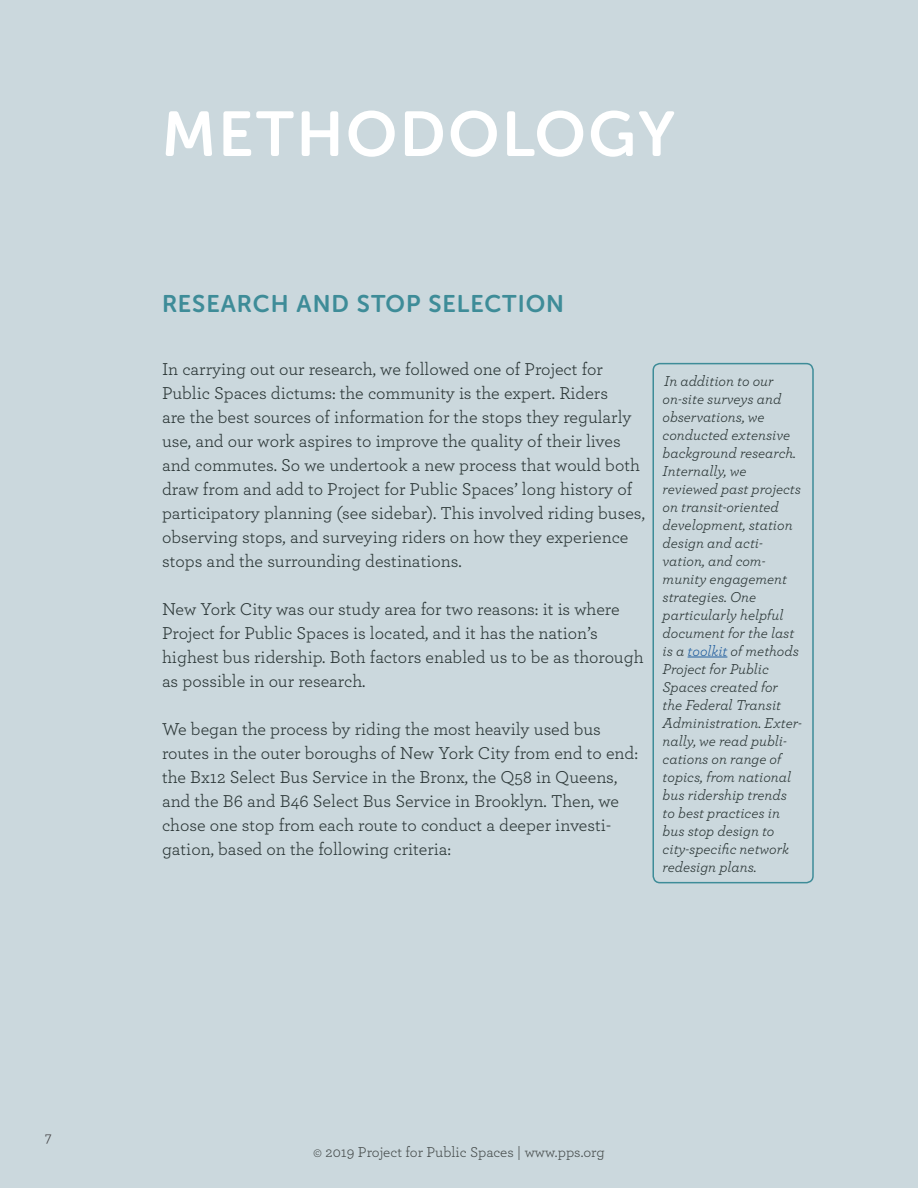
<style>
.page{position:relative;width:918px;height:1188px;background:#cbd8dd}
.page>*{position:absolute;margin:0;border:0;box-sizing:border-box;transform-origin:0 0}
.t1{font:63px "Museo Sans Rounded 700";letter-spacing:.04em;color:#fff}
.t2{font:24px "Museo Sans Rounded 700";letter-spacing:.04em;color:#3e8c98}
.t3{font:18px/24px "Archer";color:#293434}
.t4{font:italic 15px/18px "Archer";color:#293434}
.t5{font:15px "Archer";color:#373c3b}
.t6{font:15px "Archer";color:#414042}
.s1{color:#215e9e}
</style>
<div class="page">
<div style="left:652px;top:363px;width:162px;height:520px;border:2px solid #3e8c98;border-radius:7px"></div>
<hr style="left:688px;top:657px;width:39px;height:1px;background:#215e9e">
<p class="t6" style="left:45px;top:1126px;width:8px">7</p>
<h1 class="t1" style="left:162px;top:99px;width:514px">METHODOLOGY</h1>
<h2 class="t2" style="left:162px;top:290px;width:404px">RESEARCH AND STOP SELECTION</h2>
<p class="t3" style="left:162px;top:356px;width:484px">In carrying out our research, we followed one of Project for Public Spaces dictums: the community is the expert. Riders<br>are the best sources of information for the stops they regularly use, and our work aspires to improve the quality of their lives and commutes. So we undertook a new process that would both draw from and add to Project for Public Spaces’ long history of participatory planning (see sidebar). This involved riding buses, observing stops, and surveying riders on how they experience stops and the surrounding destinations.</p>
<p class="t3" style="left:162px;top:596px;width:483px">New York City was our study area for two reasons: it is where Project for Public Spaces is located, and it has the nation’s highest bus ridership. Both factors enabled us to be as thorough as possible in our research.</p>
<p class="t3" style="left:162px;top:716px;width:477px">We began the process by riding the most heavily used bus routes in the outer boroughs of New York City from end to end: the Bx12 Select Bus Service in the Bronx, the Q58 in Queens, and the B6 and B46 Select Bus Service in Brooklyn. Then, we chose one stop from each route to conduct a deeper investi&shy;gation, based on the following criteria:</p>
<p class="t4" style="left:663px;top:371px;width:141px">In addition to our on-site surveys and observations, we conducted extensive background research.<br>Internally, we reviewed past projects on transit-oriented development, station design and acti&shy;vation, and com&shy;munity engagement strategies. One particularly helpful document for the last is a <span class="s1">toolkit</span> of methods<br>Project for Public<br>Spaces created for<br>the Federal Transit<br>Administration. Exter&shy;nally, we read publi&shy;cations on range of topics, from national bus ridership trends to best practices in bus stop design to city-specific network redesign plans.</p>
<p class="t5" style="left:313px;top:1141px;width:293px">© 2019 Project for Public Spaces | www.pps.org</p>
</div>
